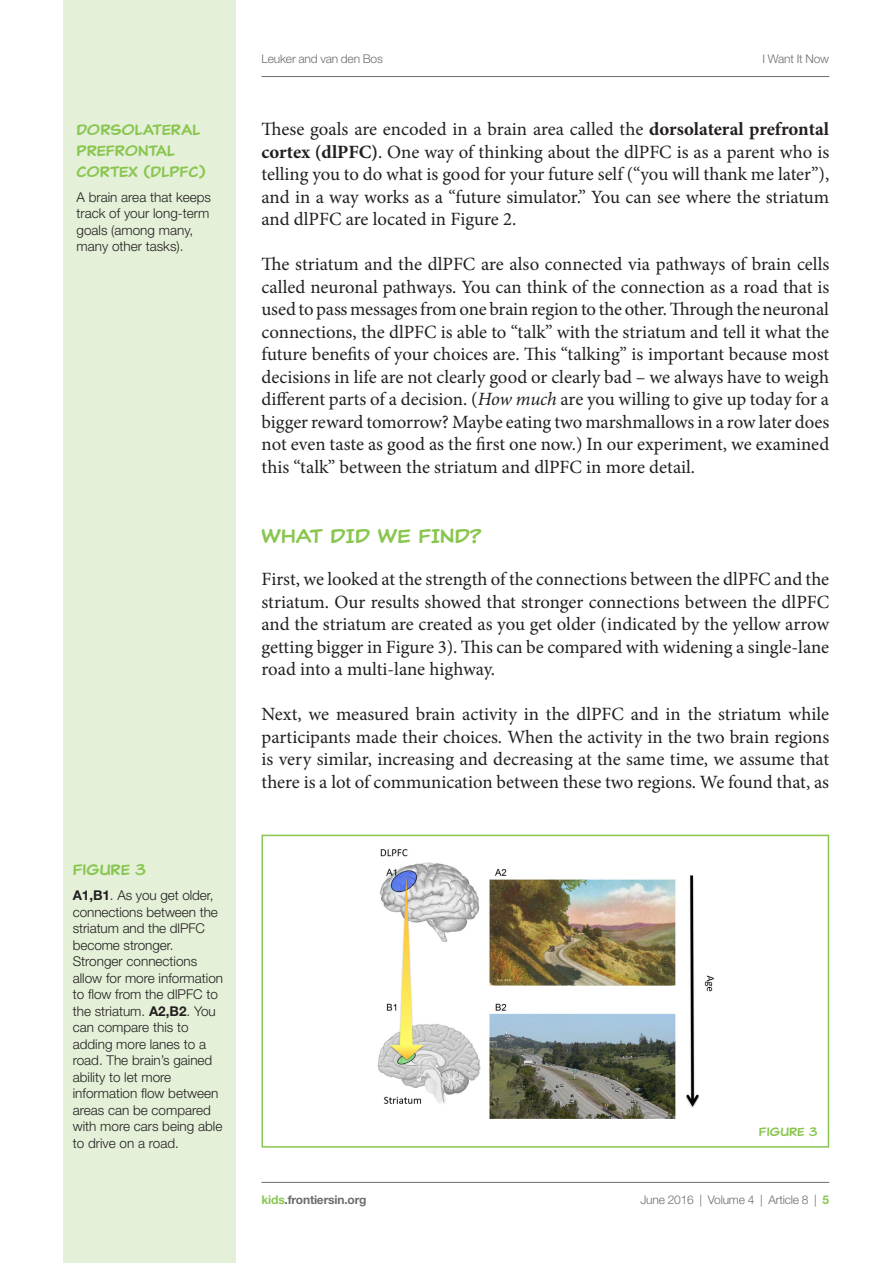
<style>
.page{position:relative;width:893px;height:1263px;background:#fff}
.page>*{position:absolute;margin:0;border:0;box-sizing:border-box;transform-origin:0 0}
.t1{font:19.5px "Classic Comic";color:#89c650}
.t2{font:18.75px/22.5px "Minion Pro";color:#231f20;text-align:justify}
.t3{font:15px/21px "Classic Comic";color:#89c650}
.t4{font:300 13.5px/16.5px "Helvetica Neue LT Std";color:#231f20}
.t5{font:300 12px "Helvetica Neue LT Std";letter-spacing:-.015em;color:#6c6d70}
.t6{font:700 12px "Helvetica Neue LT Std";letter-spacing:-.015em;color:#6c6d70}
.t7{font:12px "Classic Comic";color:#89c650}
.s1{font-weight:700}
.s2{font-style:italic}
.s3{color:#89c650}
.s4{font-weight:700;color:#89c650}
</style>
<div class="page">
<hr style="left:261px;top:76px;width:568px;height:1px;background:#6c6d70">
<div style="left:64px;top:0;width:172px;height:1263px;background:#e4f0d8"></div>
<hr style="left:261px;top:1182px;width:568px;height:1px;background:#6c6d70">
<img style="left:377px;top:849px;width:337px;height:270px">
<div style="left:261px;top:835px;width:568px;height:313px;border:2px solid #89c650"></div>
<p class="t3" style="left:77px;top:119px;width:131px">DORSOLATERAL<br>PREFRONTAL<br>CORTEX (DLPFC)</p>
<p class="t4" style="left:77px;top:188px;width:136px">A brain area that keeps track of your long-term goals (among many, many other tasks).</p>
<p class="t3" style="left:73px;top:859px;width:75px">FIGURE 3</p>
<p class="t4" style="left:73px;top:887px;width:152px"><span class="s1">A1,B1</span>. As you get older, connections between the striatum and the dlPFC become stronger.<br>Stronger connections allow for more information to flow from the dlPFC to the striatum. <span class="s1">A2,B2</span>. You can compare this to adding more lanes to a road. The brain’s gained ability to let more information flow between areas can be compared with more cars being able to drive on a road.</p>
<p class="t5" style="left:261px;top:51px;width:123px">Leuker and van den Bos</p>
<p class="t5" style="left:763px;top:51px;width:68px">I Want It Now</p>
<p class="t2" style="left:261px;top:118px;width:569px">These goals are encoded in a brain area called the <span class="s1">dorsolateral prefrontal cortex (dlPFC)</span>. One way of thinking about the dlPFC is as a parent who is telling you to do what is good for your future self (“you will thank me later”), and in a way works as a “future simulator.” You can see where the striatum and dlPFC are located in Figure 2.</p>
<p class="t2" style="left:261px;top:253px;width:569px">The striatum and the dlPFC are also connected via pathways of brain cells called neuronal pathways. You can think of the connection as a road that is used to pass messages from one brain region to the other. Through the neuronal connections, the dlPFC is able to “talk” with the striatum and tell it what the future benefits of your choices are. This “talking” is important because most decisions in life are not clearly good or clearly bad – we always have to weigh different parts of a decision. (<span class="s2">How much</span> are you willing to give up today for a bigger reward tomorrow? Maybe eating two marshmallows in a row later does not even taste as good as the first one now.) In our experiment, we examined this “talk” between the striatum and dlPFC in more detail.</p>
<p class="t1" style="left:261px;top:523px;width:222px">WHAT DID WE FIND?</p>
<p class="t2" style="left:261px;top:568px;width:569px">First, we looked at the strength of the connections between the dlPFC and the striatum. Our results showed that stronger connections between the dlPFC and the striatum are created as you get older (indicated by the yellow arrow getting bigger in Figure 3). This can be compared with widening a single-lane road into a multi-lane highway.</p>
<p class="t2" style="left:261px;top:703px;width:569px">Next, we measured brain activity in the dlPFC and in the striatum while participants made their choices. When the activity in the two brain regions is very similar, increasing and decreasing at the same time, we assume that there is a lot of communication between these two regions. We found that, as</p>
<p class="t7" style="left:759px;top:1124px;width:60px">FIGURE 3</p>
<p class="t6" style="left:261px;top:1192px;width:107px"><span class="s3">kids</span>.frontiersin.org</p>
<p class="t5" style="left:640px;top:1192px;width:190px">June 2016 | Volume 4 | Article 8 | <span class="s4">5</span></p>
</div>
